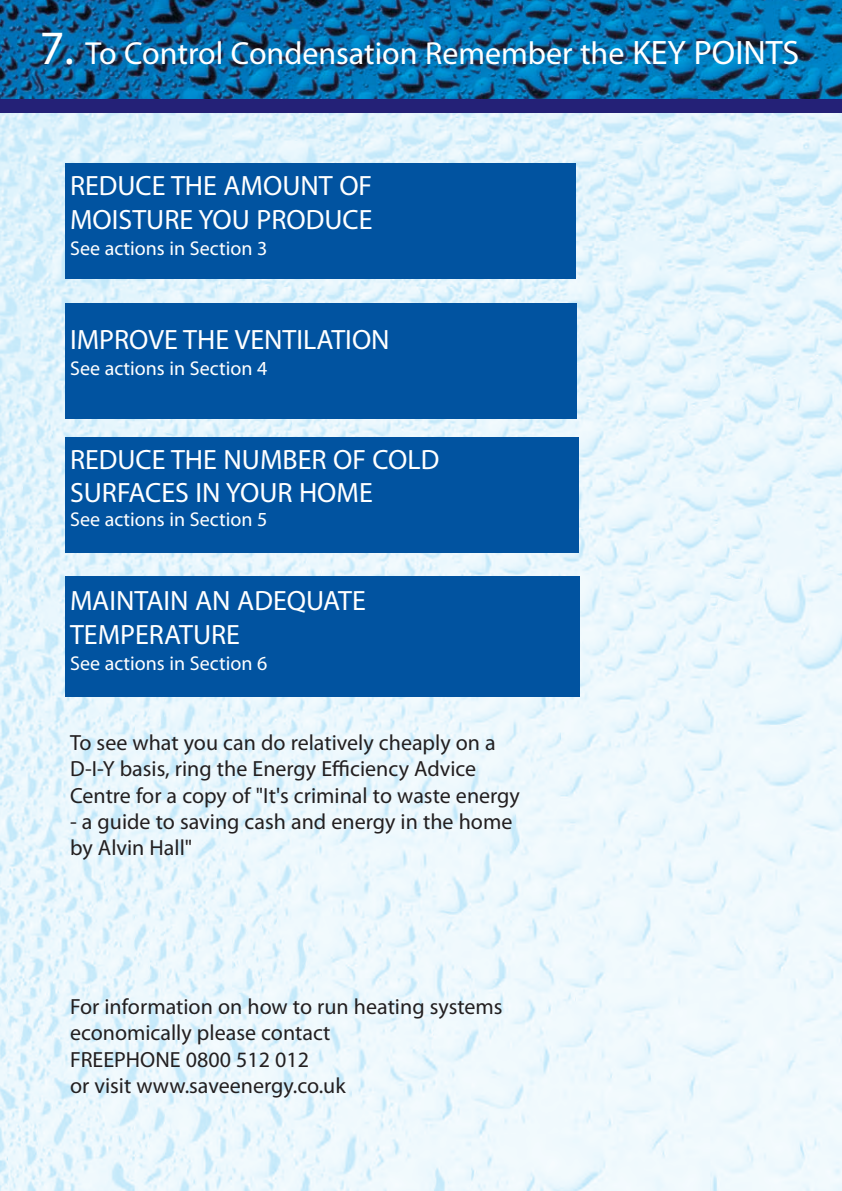
<style>
.page{position:relative;width:842px;height:1191px;background:#fff}
.page>*{position:absolute;margin:0;border:0;box-sizing:border-box;transform-origin:0 0}
.t1{font:32px "Meta Plus";color:#fff}
.t2{font:700 28px/33.6px "Meta";color:#fff}
.t3{font:22px/26.4px "Meta Plus";color:#231f20}
.t4{font:700 22px/26.4px "Meta";color:#231f20}
.t5{font:italic 22px/26.4px "Meta Plus";color:#231f20}
.t6{font:20px "Meta Plus";color:#fff}
.s1{font-size:48px}
.s2{font-size:34px}
.s3{font-style:italic}
</style>
<div class="page">
<img style="left:0;top:113px;width:842px;height:1078px">
<img style="left:0;top:0;width:842px;height:99px">
<div style="left:0;top:99px;width:842px;height:14px;background:#242177"></div>
<div style="left:65px;top:163px;width:510px;height:116px;background:#0153a0"></div>
<div style="left:65px;top:303px;width:512px;height:116px;background:#0153a0"></div>
<div style="left:65px;top:437px;width:513px;height:115px;background:#0153a0"></div>
<div style="left:65px;top:576px;width:515px;height:120px;background:#0153a0"></div>
<p class="t1" style="left:40px;top:36px;width:761px"><span class="s1">7.</span> To Control Condensation Remember the <span class="s2">KEY POINTS</span></p>
<p class="t2" style="left:70px;top:169px;width:304px">REDUCE THE AMOUNT OF<br>MOISTURE YOU PRODUCE</p>
<p class="t6" style="left:70px;top:237px;width:199px">See actions in Section 3</p>
<p class="t2" style="left:70px;top:323px;width:321px">IMPROVE THE VENTILATION</p>
<p class="t6" style="left:70px;top:357px;width:199px">See actions in Section 4</p>
<p class="t2" style="left:70px;top:443px;width:371px">REDUCE THE NUMBER OF COLD<br>SURFACES IN YOUR HOME</p>
<p class="t6" style="left:70px;top:509px;width:199px">See actions in Section 5</p>
<p class="t2" style="left:70px;top:585px;width:297px">MAINTAIN AN ADEQUATE<br>TEMPERATURE</p>
<p class="t6" style="left:70px;top:653px;width:199px">See actions in Section 6</p>
<p class="t3" style="left:70px;top:729px;width:451px">To see what you can do relatively cheaply on a<br>D-I-Y basis, ring the Energy Efficiency Advice<br>Centre for a copy of <span class="s3">"It's criminal to waste energy</span></p>
<p class="t5" style="left:70px;top:808px;width:444px">- a guide to saving cash and energy in the home by Alvin Hall"</p>
<p class="t4" style="left:70px;top:993px;width:434px">For information on how to run heating systems economically please contact<br>FREEPHONE 0800 512 012<br>or visit www.saveenergy.co.uk</p>
</div>
